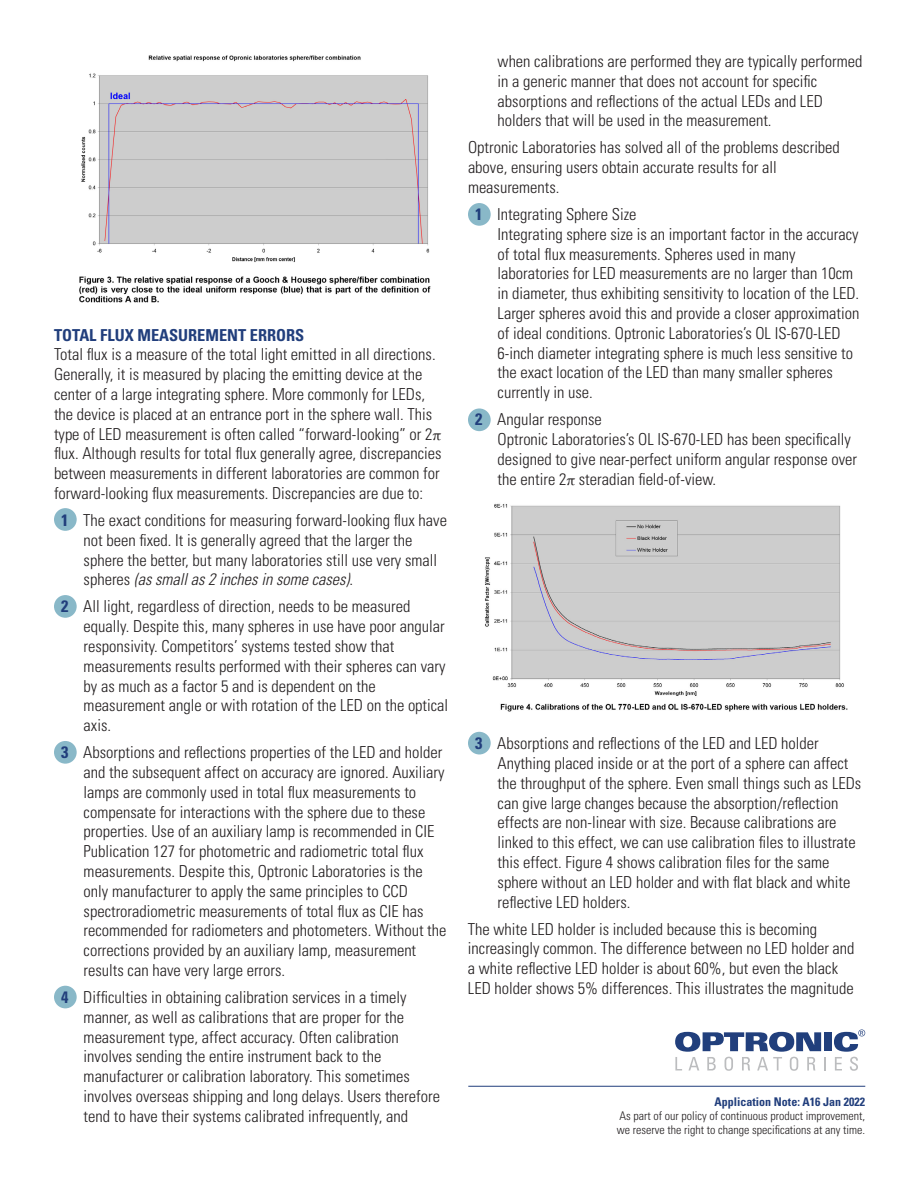
<style>
.page{position:relative;width:918px;height:1188px;background:#fff}
.page>*{position:absolute;margin:0;border:0;box-sizing:border-box;transform-origin:0 0}
.t1{font:300 condensed 16.5px/19.8px "Univers";color:#231f20}
.t2{font:italic 300 condensed 16.5px "Univers";color:#231f20}
.t3{font:700 condensed 16.5px "Univers";color:#213e7c}
.t4{font:300 condensed 12px "Univers";color:#231f20}
.t5{font:700 condensed 12px "Univers";color:#213e7c}
.s1{font-family:"Baskerville";font-weight:400;font-stretch:normal}
.s2{font-weight:700;color:#213e7c}
.s3{font-style:normal}
</style>
<div class="page">
<div style="left:468px;top:203px;width:23px;height:23px;background:#89b8c8;border-radius:50%"></div>
<div style="left:468px;top:408px;width:23px;height:23px;background:#89b8c8;border-radius:50%"></div>
<div style="left:468px;top:732px;width:23px;height:22px;background:#89b8c8;border-radius:50%"></div>
<div style="left:54px;top:508px;width:23px;height:23px;background:#89b8c8;border-radius:50%"></div>
<div style="left:54px;top:595px;width:23px;height:23px;background:#89b8c8;border-radius:50%"></div>
<div style="left:54px;top:741px;width:23px;height:23px;background:#89b8c8;border-radius:50%"></div>
<div style="left:54px;top:986px;width:23px;height:22px;background:#89b8c8;border-radius:50%"></div>
<hr style="left:468px;top:1086px;width:397px;height:1px;background:#213e7c">
<div style="left:824px;top:1032px;width:8px;height:19px;background:#213f7c"></div>
<svg style="left:675px;top:1032px;width:151px;height:39px"></svg>
<svg style="left:834px;top:1030px;width:31px;height:41px"></svg>
<img style="left:79px;top:55px;width:352px;height:248px">
<img style="left:485px;top:503px;width:363px;height:209px">
<p class="t3" style="left:54px;top:325px;width:252px">TOTAL FLUX MEASUREMENT ERRORS</p>
<p class="t1" style="left:54px;top:345px;width:389px">Total flux is a measure of the total light emitted in all directions.<br>Generally, it is measured by placing the emitting device at the center of a large integrating sphere. More commonly for LEDs, the device is placed at an entrance port in the sphere wall. This type of LED measurement is often called “forward-looking” or 2<span class="s1">π </span>flux. Although results for total flux generally agree, discrepancies between measurements in different laboratories are common for forward-looking flux measurements. Discrepancies are due to:</p>
<p class="t1" style="left:61px;top:510px;width:387px"><span class="s2">1</span> The exact conditions for measuring forward-looking flux have</p>
<p class="t1" style="left:84px;top:530px;width:330px">not been fixed. It is generally agreed that the larger the</p>
<p class="t1" style="left:84px;top:550px;width:355px">sphere the better, but many laboratories still use very small</p>
<p class="t2" style="left:84px;top:570px;width:271px"><span class="s3">spheres</span> (as small as 2 inches in some cases)<span class="s3">.</span></p>
<p class="t1" style="left:61px;top:597px;width:351px"><span class="s2">2</span> All light, regardless of direction, needs to be measured</p>
<p class="t1" style="left:84px;top:617px;width:363px">equally. Despite this, many spheres in use have poor angular</p>
<p class="t1" style="left:84px;top:636px;width:312px">responsivity. Competitors’ systems tested show that</p>
<p class="t1" style="left:84px;top:656px;width:363px">measurements results performed with their spheres can vary</p>
<p class="t1" style="left:84px;top:676px;width:294px">by as much as a factor 5 and is dependent on the</p>
<p class="t1" style="left:84px;top:696px;width:366px">measurement angle or with rotation of the LED on the optical</p>
<p class="t1" style="left:84px;top:716px;width:29px">axis.</p>
<p class="t1" style="left:61px;top:743px;width:383px"><span class="s2">3</span> Absorptions and reflections properties of the LED and holder</p>
<p class="t1" style="left:84px;top:762px;width:362px">and the subsequent affect on accuracy are ignored. Auxiliary</p>
<p class="t1" style="left:84px;top:782px;width:334px">lamps are commonly used in total flux measurements to</p>
<p class="t1" style="left:84px;top:802px;width:343px">compensate for interactions with the sphere due to these</p>
<p class="t1" style="left:84px;top:822px;width:352px">properties. Use of an auxiliary lamp is recommended in CIE</p>
<p class="t1" style="left:84px;top:842px;width:341px">Publication 127 for photometric and radiometric total flux</p>
<p class="t1" style="left:84px;top:861px;width:341px">measurements. Despite this, Optronic Laboratories is the</p>
<p class="t1" style="left:84px;top:881px;width:326px">only manufacturer to apply the same principles to CCD</p>
<p class="t1" style="left:84px;top:901px;width:341px">spectroradiometric measurements of total flux as CIE has</p>
<p class="t1" style="left:84px;top:921px;width:364px">recommended for radiometers and photometers. Without the</p>
<p class="t1" style="left:84px;top:941px;width:334px">corrections provided by an auxiliary lamp, measurement</p>
<p class="t1" style="left:84px;top:960px;width:203px">results can have very large errors.</p>
<p class="t1" style="left:61px;top:987px;width:347px"><span class="s2">4</span> Difficulties in obtaining calibration services in a timely</p>
<p class="t1" style="left:84px;top:1007px;width:322px">manner, as well as calibrations that are proper for the</p>
<p class="t1" style="left:84px;top:1027px;width:317px">measurement type, affect accuracy. Often calibration</p>
<p class="t1" style="left:84px;top:1047px;width:299px">involves sending the entire instrument back to the</p>
<p class="t1" style="left:84px;top:1067px;width:328px">manufacturer or calibration laboratory. This sometimes</p>
<p class="t1" style="left:84px;top:1086px;width:358px">involves overseas shipping and long delays. Users therefore</p>
<p class="t1" style="left:84px;top:1106px;width:326px">tend to have their systems calibrated infrequently, and</p>
<p class="t1" style="left:498px;top:51px;width:366px">when calibrations are performed they are typically performed</p>
<p class="t1" style="left:498px;top:71px;width:321px">in a generic manner that does not account for specific</p>
<p class="t1" style="left:498px;top:91px;width:327px">absorptions and reflections of the actual LEDs and LED</p>
<p class="t1" style="left:498px;top:111px;width:275px">holders that will be used in the measurement.</p>
<p class="t1" style="left:468px;top:138px;width:373px">Optronic Laboratories has solved all of the problems described above, ensuring users obtain accurate results for all</p>
<p class="t1" style="left:468px;top:177px;width:93px">measurements.</p>
<p class="t1" style="left:475px;top:204px;width:163px"><span class="s2">1</span> Integrating Sphere Size</p>
<p class="t1" style="left:498px;top:224px;width:362px">Integrating sphere size is an important factor in the accuracy</p>
<p class="t1" style="left:498px;top:244px;width:299px">of total flux measurements. Spheres used in many</p>
<p class="t1" style="left:498px;top:264px;width:357px">laboratories for LED measurements are no larger than 10cm</p>
<p class="t1" style="left:498px;top:284px;width:363px">in diameter, thus exhibiting sensitivity to location of the LED.</p>
<p class="t1" style="left:498px;top:303px;width:363px">Larger spheres avoid this and provide a closer approximation</p>
<p class="t1" style="left:498px;top:323px;width:345px">of ideal conditions. Optronic Laboratories’s OL IS-670-LED</p>
<p class="t1" style="left:498px;top:343px;width:357px">6-inch diameter integrating sphere is much less sensitive to</p>
<p class="t1" style="left:498px;top:363px;width:337px">the exact location of the LED than many smaller spheres</p>
<p class="t1" style="left:498px;top:383px;width:97px">currently in use.</p>
<p class="t1" style="left:475px;top:410px;width:128px"><span class="s2">2</span> Angular response</p>
<p class="t1" style="left:498px;top:429px;width:355px">Optronic Laboratories’s OL IS-670-LED has been specifically</p>
<p class="t1" style="left:498px;top:449px;width:361px">designed to give near-perfect uniform angular response over</p>
<p class="t1" style="left:498px;top:469px;width:220px">the entire 2<span class="s1">π</span> steradian field-of-view.</p>
<p class="t1" style="left:475px;top:734px;width:345px"><span class="s2">3</span> Absorptions and reflections of the LED and LED holder</p>
<p class="t1" style="left:498px;top:753px;width:352px">Anything placed inside or at the port of a sphere can affect</p>
<p class="t1" style="left:498px;top:773px;width:365px">the throughput of the sphere. Even small things such as LEDs</p>
<p class="t1" style="left:498px;top:793px;width:342px">can give large changes because the absorption/reflection</p>
<p class="t1" style="left:498px;top:813px;width:340px">effects are non-linear with size. Because calibrations are</p>
<p class="t1" style="left:498px;top:833px;width:360px">linked to this effect, we can use calibration files to illustrate</p>
<p class="t1" style="left:498px;top:852px;width:333px">this effect. Figure 4 shows calibration files for the same</p>
<p class="t1" style="left:498px;top:872px;width:354px">sphere without an LED holder and with flat black and white</p>
<p class="t1" style="left:498px;top:892px;width:134px">reflective LED holders.</p>
<p class="t1" style="left:468px;top:919px;width:351px">The white LED holder is included because this is becoming</p>
<p class="t1" style="left:468px;top:939px;width:388px">increasingly common. The difference between no LED holder and a white reflective LED holder is about 60%, but even the black<br>LED holder shows 5% differences. This illustrates the magnitude</p>
<p class="t5" style="left:715px;top:1094px;width:152px">Application Note: A16 Jan 2022</p>
<p class="t4" style="left:619px;top:1108px;width:247px">As part of our policy of continuous product improvement,</p>
<p class="t4" style="left:617px;top:1123px;width:250px">we reserve the right to change specifications at any time.</p>
</div>
